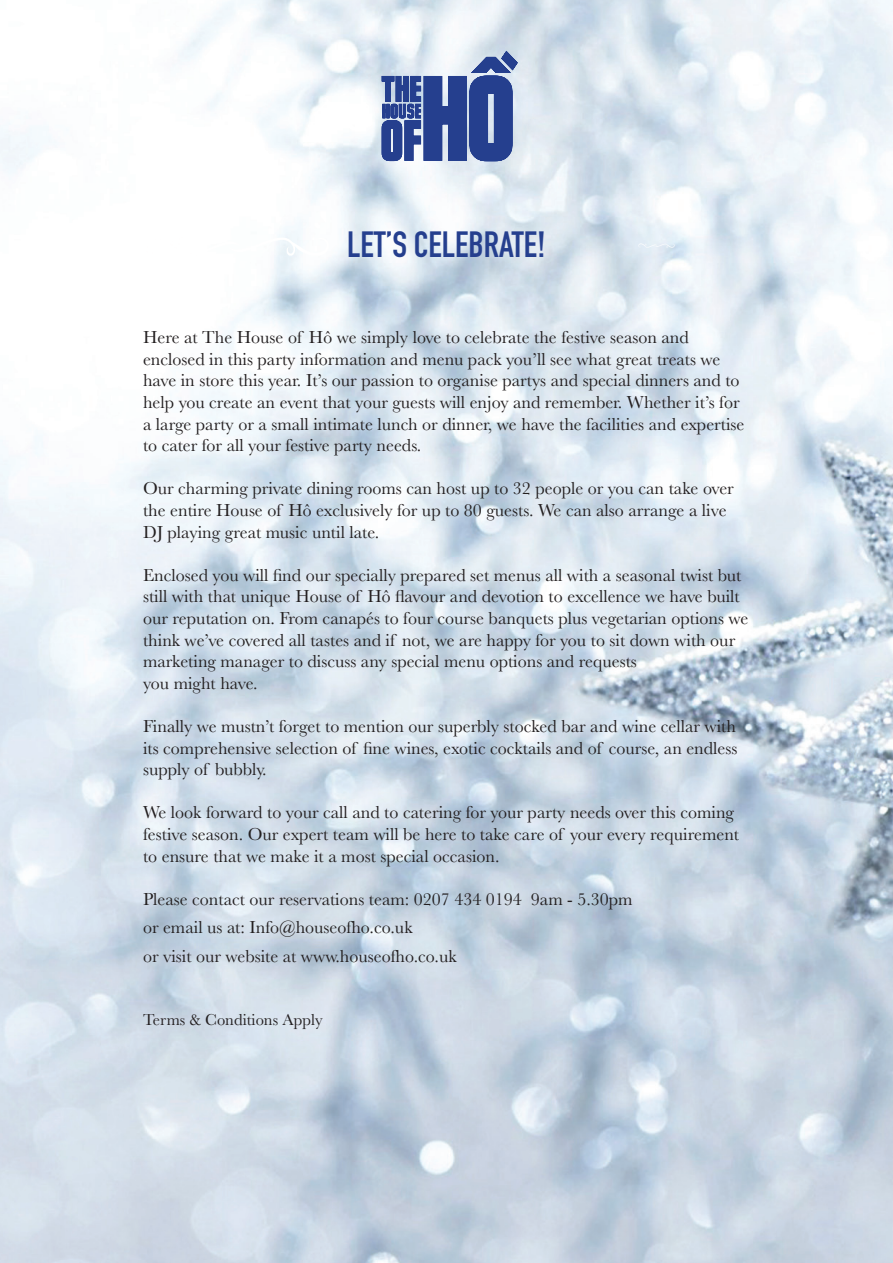
<style>
.page{position:relative;width:893px;height:1263px;background:#fff}
.page>*{position:absolute;margin:0;border:0;box-sizing:border-box;transform-origin:0 0}
.t1{font:700 36px "DIN Condensed";color:#253f8e}
.t2{font:18px/21.6px "Baskerville";color:#231f20}
.t3{font:16.5px "Baskerville";color:#231f20}
</style>
<div class="page">
<img style="left:0;top:0;width:893px;height:1263px">
<img style="left:638px;top:243px;width:37px;height:5px">
<img style="left:143px;top:234px;width:187px;height:23px">
<svg style="left:382px;top:51px;width:136px;height:110px;background:#667ab0"></svg>
<h1 class="t1" style="left:347px;top:220px;width:200px">LET’S CELEBRATE!</h1>
<p class="t2" style="left:143px;top:327px;width:603px">Here at The House of Hô we simply love to celebrate the festive season and enclosed in this party information and menu pack you’ll see what great treats we have in store this year. It’s our passion to organise partys and special dinners and to help you create an event that your guests will enjoy and remember. Whether it’s for a large party or a small intimate lunch or dinner, we have the facilities and expertise to cater for all your festive party needs.</p>
<p class="t2" style="left:143px;top:478px;width:592px">Our charming private dining rooms can host up to 32 people or you can take over the entire House of Hô exclusively for up to 80 guests. We can also arrange a live<br>DJ playing great music until late.</p>
<p class="t2" style="left:143px;top:564px;width:607px">Enclosed you will find our specially prepared set menus all with a seasonal twist but still with that unique House of Hô flavour and devotion to excellence we have built our reputation on. From canapés to four course banquets plus vegetarian options we think we’ve covered all tastes and if not, we are happy for you to sit down with our marketing manager to discuss any special menu options and requests<br>you might have.</p>
<p class="t2" style="left:143px;top:716px;width:596px;text-align:justify">Finally we mustn’t forget to mention our superbly stocked bar and wine cellar with its comprehensive selection of fine wines, exotic cocktails and of course, an endless supply of bubbly.</p>
<p class="t2" style="left:143px;top:802px;width:598px">We look forward to your call and to catering for your party needs over this coming festive season. Our expert team will be here to take care of your every requirement to ensure that we make it a most special occasion.</p>
<p class="t2" style="left:143px;top:885px;width:491px;line-height:28.5px">Please contact our reservations team: 0207 434 0194 9am - 5.30pm or email us at: Info@houseofho.co.uk<br>or visit our website at www.houseofho.co.uk</p>
<p class="t3" style="left:143px;top:1009px;width:181px">Terms &amp; Conditions Apply</p>
</div>
